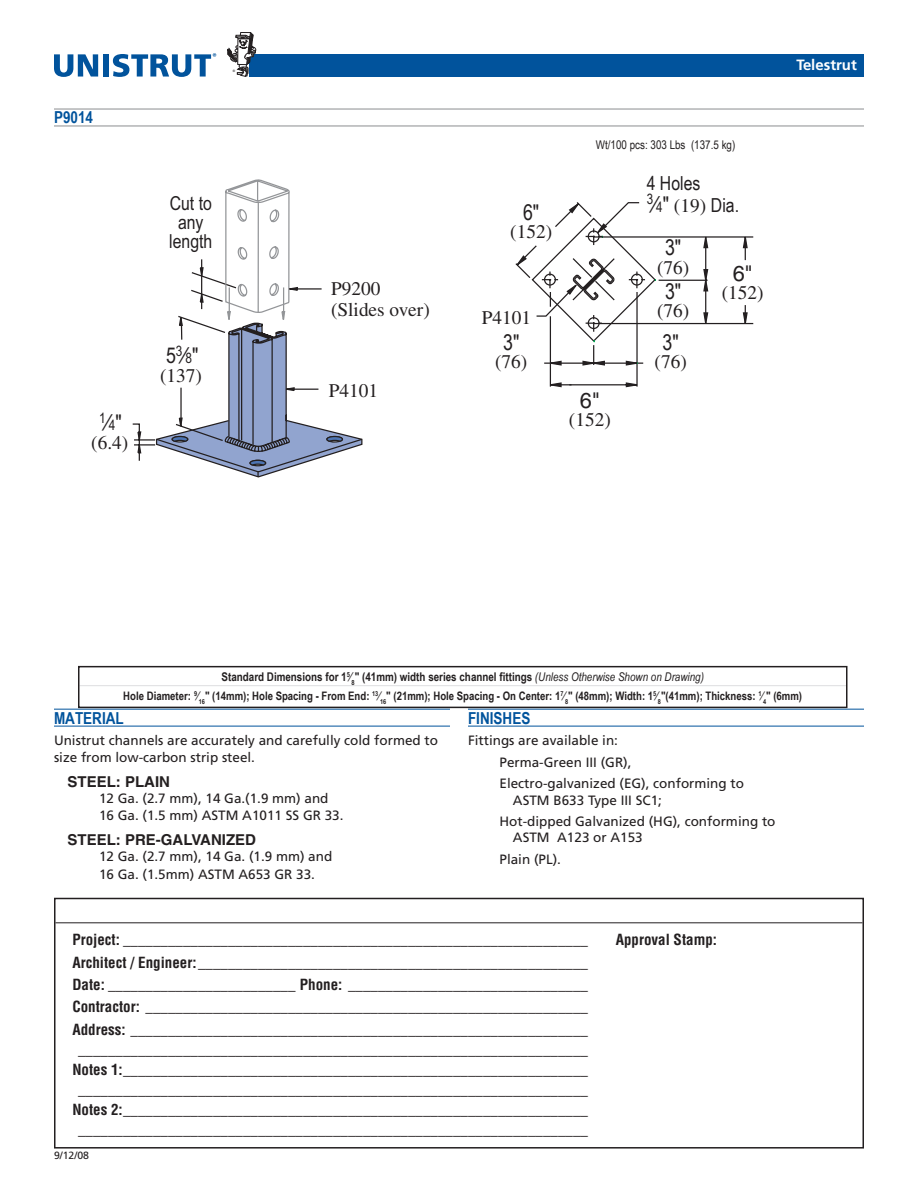
<style>
.page{position:relative;width:918px;height:1188px;background:#fff}
.page>*{position:absolute;margin:0;border:0;box-sizing:border-box;transform-origin:0 0}
.t1{font:21.75px "Arial Narrow";color:#231f20}
.t2{font:21.75px "Helvetica";color:#231f20}
.t3{font:19.35px/21.8px "Times";color:#231f20}
.t4{font:19.35px/19.4px "Arial Narrow";color:#231f20;text-align:center}
.t5{font:700 16.5px "Arial Narrow";color:#01539c}
.t6{font:700 16.5px "Arial Narrow";color:#01539c}
.t7{font:700 condensed 15px/20.2px "Helvetica";color:#231f20;text-align:justify}
.t8{font:700 15px "Helvetica";color:#231f20}
.t9{font:700 14.85px "Frutiger";color:#fff}
.t10{font:14.55px "Arial Narrow";color:#231f20}
.t11{font:13.5px/21.6px "Frutiger";color:#231f20}
.t12{font:700 12px "Arial Narrow";color:#231f20}
.t13{font:12px "Arial Narrow";color:#231f20}
.t14{font:700 11.7px "Arial Narrow";color:#231f20}
.t15{font:10.5px "Frutiger";color:#231f20}
.t16{font:3.15px "Helvetica";color:#231f20}
.s1{font-size:21.75px}
.s2{font-size:14.55px}
.s3{font-family:"Arial Narrow";font-size:21.75px}
.s4{font-family:"Arial Narrow";font-size:14.25px}
.s5{font-family:"Arial Narrow"}
.s6{font-weight:400}
.s7{font-weight:400;font-style:italic}
</style>
<div class="page">
<hr style="left:56px;top:923px;width:806px;height:1px;background:#231f20">
<div style="left:54px;top:898px;width:810px;height:251px;border:2px solid #231f20"></div>
<svg style="left:54px;top:54px;width:44px;height:23px"></svg>
<div style="left:103px;top:54px;width:6px;height:23px;background:#01539c"></div>
<svg style="left:113px;top:53px;width:103px;height:24px"></svg>
<div style="left:249px;top:54px;width:615px;height:22px;background:#01539c"></div>
<svg style="left:227px;top:32px;width:31px;height:45px"></svg>
<hr style="left:54px;top:709px;width:396px;height:1px;background:#01539c">
<hr style="left:54px;top:726px;width:396px;height:1px;background:#01539c">
<hr style="left:468px;top:709px;width:396px;height:1px;background:#01539c">
<hr style="left:468px;top:726px;width:396px;height:1px;background:#01539c">
<hr style="left:54px;top:109px;width:810px;height:1px;background:#8b8d90">
<hr style="left:54px;top:126px;width:810px;height:1px;background:#8b8d90">
<svg style="left:132px;top:179px;width:231px;height:299px"></svg>
<hr style="left:593px;top:323px;width:160px;height:1px;background:#231f20">
<hr style="left:593px;top:236px;width:160px;height:2px;background:#231f20">
<svg style="left:515px;top:202px;width:233px;height:186px"></svg>
<div style="left:631px;top:274px;width:12px;height:12px;border:1px solid #231f20;border-radius:50%"></div>
<hr style="left:80px;top:685px;width:766px;height:1px;background:#dddee0">
<div style="left:78px;top:666px;width:770px;height:42px;border:2px solid #231f20"></div>
<p class="t6" style="left:54px;top:108px;width:41px">P9014</p>
<p class="t16" style="left:233px;top:69px;width:4px">®</p>
<p class="t4" style="left:169px;top:193px;width:45px">Cut to any length</p>
<p class="t10" style="left:99px;top:413px;width:24px">1<span class="s1">⁄</span>4<span class="s1">"</span></p>
<p class="t3" style="left:91px;top:431px;width:39px">(6.4)</p>
<h1 class="t1" style="left:166px;top:343px;width:34px">5<sup>3</sup>⁄<span class="s2">8</span>"</h1>
<p class="t3" style="left:160px;top:365px;width:43px">(137)</p>
<p class="t3" style="left:331px;top:277px;width:100px">P9200 (Slides over)</p>
<p class="t3" style="left:329px;top:379px;width:51px">P4101</p>
<h1 class="t1" style="left:523px;top:200px;width:18px">6"</h1>
<p class="t3" style="left:510px;top:220px;width:43px">(152)</p>
<p class="t3" style="left:482px;top:306px;width:51px">P4101</p>
<h1 class="t1" style="left:503px;top:330px;width:18px">3"</h1>
<p class="t3" style="left:495px;top:351px;width:34px">(76)</p>
<p class="t13" style="left:596px;top:138px;width:141px">Wt/100 pcs: 303 Lbs (137.5 kg)</p>
<p class="t4" style="left:647px;top:173px;width:55px">4 Holes</p>
<p class="t3" style="left:647px;top:194px;width:94px"><sup>3</sup><span class="s3">⁄</span><span class="s4">4</span><span class="s3">"</span> (19) <span class="s5">Dia.</span></p>
<h1 class="t2" style="left:580px;top:387px;width:21px">6"</h1>
<p class="t3" style="left:569px;top:408px;width:43px">(152)</p>
<h1 class="t1" style="left:665px;top:235px;width:18px">3"</h1>
<p class="t3" style="left:657px;top:256px;width:34px">(76)</p>
<h1 class="t1" style="left:665px;top:279px;width:18px">3"</h1>
<p class="t3" style="left:657px;top:300px;width:34px">(76)</p>
<h1 class="t1" style="left:663px;top:330px;width:18px">3"</h1>
<p class="t3" style="left:655px;top:351px;width:34px">(76)</p>
<h1 class="t2" style="left:733px;top:261px;width:21px">6"</h1>
<p class="t3" style="left:722px;top:282px;width:43px">(152)</p>
<p class="t9" style="left:796px;top:56px;width:62px">Telestrut</p>
<p class="t12" style="left:222px;top:670px;width:484px">Standard Dimensions for 1<sup>5</sup><span class="s6">⁄</span><sub>8</sub>" (41mm) width series channel fittings <span class="s7">(Unless Otherwise Shown on Drawing)</span></p>
<p class="t14" style="left:123px;top:689px;width:680px">Hole Diameter: <sup>9</sup><span class="s6">⁄</span><sub>16</sub>" (14mm); Hole Spacing - From End: <sup>13</sup><span class="s6">⁄</span><sub>16</sub>" (21mm); Hole Spacing - On Center: 1<sup>7</sup><span class="s6">⁄</span><sub>8</sub>" (48mm); Width: 1<sup>5</sup><span class="s6">⁄</span><sub>8</sub>"(41mm); Thickness: <sup>1</sup><span class="s6">⁄</span><sub>4</sub>" (6mm)</p>
<p class="t5" style="left:54px;top:708px;width:71px">Material</p>
<p class="t11" style="left:54px;top:732px;width:386px;line-height:16.5px">Unistrut channels are accurately and carefully cold formed to size from low-carbon strip steel.</p>
<p class="t8" style="left:68px;top:772px;width:104px">STEEL: PLAIN</p>
<p class="t11" style="left:99px;top:790px;width:246px;line-height:16.5px">12 Ga. (2.7 mm), 14 Ga.(1.9 mm) and<br>16 Ga. (1.5 mm) ASTM A1011 SS GR 33.</p>
<p class="t8" style="left:68px;top:830px;width:190px">STEEL: PRE-GALVANIZED</p>
<p class="t11" style="left:99px;top:847px;width:235px;line-height:18px">12 Ga. (2.7 mm), 14 Ga. (1.9 mm) and<br>16 Ga. (1.5mm) ASTM A653 GR 33.</p>
<p class="t5" style="left:468px;top:708px;width:64px">Finishes</p>
<p class="t11" style="left:499px;top:730px;width:246px;text-indent:-31px">Fittings are available in:<br>Perma-Green III (GR),<br>Electro-galvanized (EG), conforming to</p>
<p class="t11" style="left:499px;top:789px;width:278px;text-indent:14px">ASTM B633 Type III SC1;<br>Hot-dipped Galvanized (HG), conforming to</p>
<p class="t11" style="left:499px;top:827px;width:145px;text-indent:14px">ASTM A123 or A153<br>Plain (PL).</p>
<p class="t7" style="left:72px;top:929px;width:517px">Project: ______________________________________________________________</p>
<p class="t7" style="left:616px;top:929px;width:103px">Approval Stamp:</p>
<p class="t7" style="left:72px;top:951px;width:517px;line-height:22.4px">Architect / Engineer:____________________________________________________ Date: _________________________ Phone: ________________________________ Contractor: ___________________________________________________________ Address: _____________________________________________________________</p>
<p class="t7" style="left:72px;top:1039px;width:517px;text-align:center">____________________________________________________________________ Notes 1:______________________________________________________________ ____________________________________________________________________ Notes 2:______________________________________________________________ ____________________________________________________________________</p>
<p class="t15" style="left:54px;top:1149px;width:37px">9/12/08</p>
</div>
